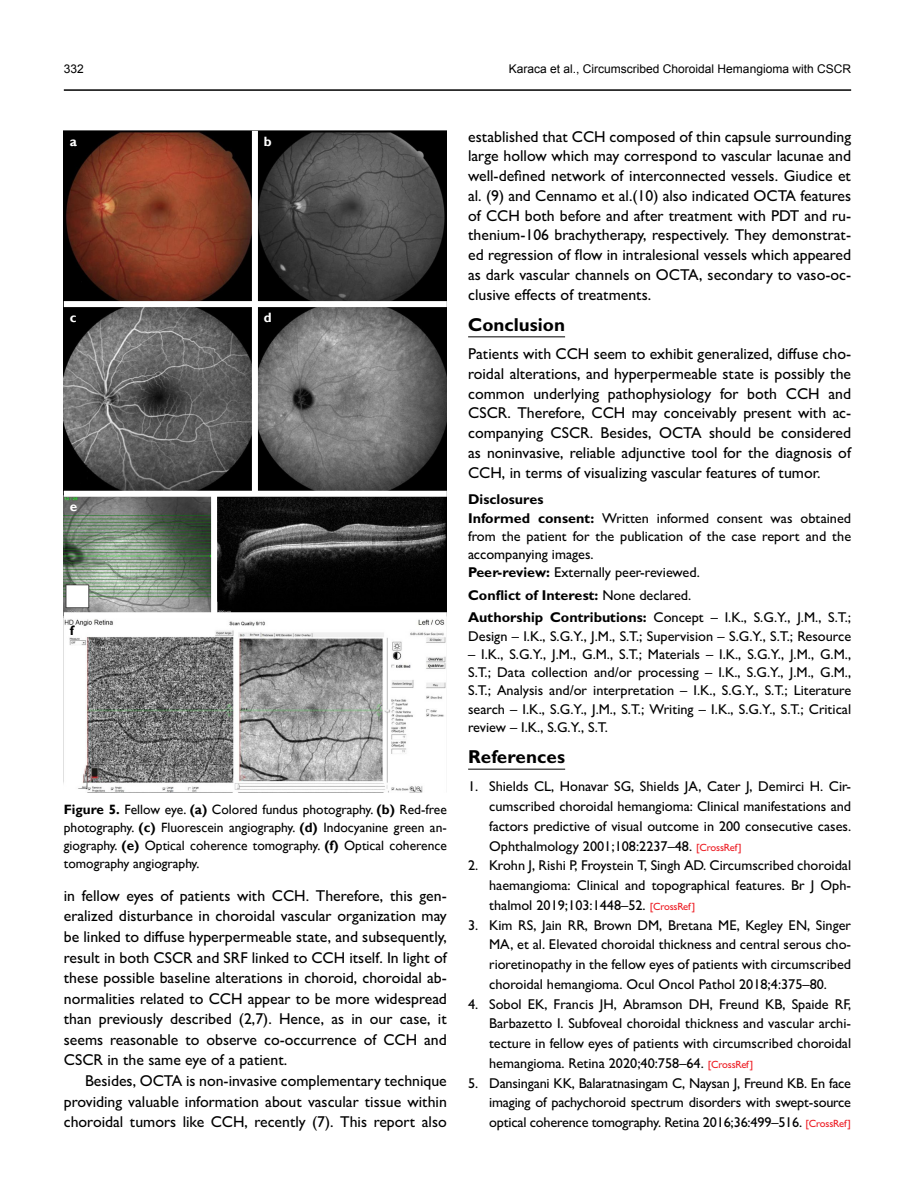
<style>
.page{position:relative;width:915px;height:1191px;background:#fff}
.page>*{position:absolute;margin:0;border:0;box-sizing:border-box;transform-origin:0 0}
.t1{font:700 18.75px "Gill Sans MT Pro";color:#000}
.t2{font:500 15.75px/19.8px "Gill Sans MT Pro";color:#000;text-align:justify}
.t3{font:500 14.25px/19.8px "Gill Sans MT Pro";color:#000;text-align:justify}
.t4{font:700 14.25px/22.5px "Gill Sans MT Pro";color:#000}
.t5{font:13.5px/18px "Gill Sans";color:#000;text-align:justify}
.t6{font:700 13.5px "Gill Sans";color:#fff}
.t7{font:700 13.5px "Gill Sans";color:#000}
.t8{font:12px "Arial";color:#000}
.s1{font-weight:700}
.s2{font-weight:500}
.s3{font-size:10.5px;color:#ed1d24}
</style>
<div class="page">
<hr style="left:64px;top:89px;width:786px;height:2px;background:#000">
<hr style="left:468px;top:336px;width:97px;height:1px;background:#000">
<hr style="left:468px;top:769px;width:97px;height:1px;background:#000">
<img style="left:64px;top:131px;width:382px;height:662px">
<div style="left:252px;top:131px;width:6px;height:364px;background:#fff"></div>
<div style="left:211px;top:494px;width:6px;height:123px;background:#fff"></div>
<div style="left:64px;top:301px;width:382px;height:6px;background:#fff"></div>
<div style="left:64px;top:491px;width:382px;height:6px;background:#fff"></div>
<div style="left:64px;top:612px;width:382px;height:6px;background:#fff"></div>
<p class="t8" style="left:64px;top:60px;width:22px">332</p>
<p class="t8" style="left:508px;top:60px;width:344px">Karaca et al., Circumscribed Choroidal Hemangioma with CSCR</p>
<p class="t6" style="left:70px;top:134px;width:9px">a</p>
<p class="t6" style="left:70px;top:310px;width:8px">c</p>
<p class="t6" style="left:70px;top:498px;width:9px">e</p>
<p class="t7" style="left:70px;top:622px;width:6px">f</p>
<p class="t6" style="left:264px;top:134px;width:9px">b</p>
<p class="t6" style="left:264px;top:310px;width:9px">d</p>
<p class="t5" style="left:64px;top:800px;width:384px"><span class="s1">Figure 5.</span> Fellow eye. <span class="s1">(a)</span> Colored fundus photography. <span class="s1">(b)</span> Red-free photography. <span class="s1">(c)</span> Fluorescein angiography. <span class="s1">(d)</span> Indocyanine green an&shy;giography. <span class="s1">(e)</span> Optical coherence tomography. <span class="s1">(f)</span> Optical coherence tomography angiography.</p>
<p class="t2" style="left:64px;top:885px;width:384px;line-height:20.5px">in fellow eyes of patients with CCH. Therefore, this gen&shy;eralized disturbance in choroidal vascular organization may be linked to diffuse hyperpermeable state, and subsequently, result in both CSCR and SRF linked to CCH itself. In light of these possible baseline alterations in choroid, choroidal ab&shy;normalities related to CCH appear to be more widespread than previously described (2,7). Hence, as in our case, it seems reasonable to observe co-occurrence of CCH and CSCR in the same eye of a patient.</p>
<p class="t2" style="left:64px;top:1070px;width:384px;line-height:20.5px;text-indent:21px">Besides, OCTA is non-invasive complementary technique providing valuable information about vascular tissue within choroidal tumors like CCH, recently (7). This report also</p>
<p class="t2" style="left:468px;top:126px;width:384px">established that CCH composed of thin capsule surrounding large hollow which may correspond to vascular lacunae and well-defined network of interconnected vessels. Giudice et al. (9) and Cennamo et al.(10) also indicated OCTA features of CCH both before and after treatment with PDT and ru&shy;thenium-106 brachytherapy, respectively. They demonstrat&shy;ed regression of flow in intralesional vessels which appeared as dark vascular channels on OCTA, secondary to vaso-oc&shy;clusive effects of treatments.</p>
<h1 class="t1" style="left:468px;top:313px;width:98px">Conclusion</h1>
<p class="t2" style="left:468px;top:344px;width:384px">Patients with CCH seem to exhibit generalized, diffuse cho&shy;roidal alterations, and hyperpermeable state is possibly the common underlying pathophysiology for both CCH and CSCR. Therefore, CCH may conceivably present with ac&shy;companying CSCR. Besides, OCTA should be considered as noninvasive, reliable adjunctive tool for the diagnosis of CCH, in terms of visualizing vascular features of tumor.</p>
<p class="t3" style="left:468px;top:490px;width:384px;line-height:18.3px;text-align:left"><span class="s1">Disclosures<br>Informed consent:</span> Written informed consent was obtained from the patient for the publication of the case report and the accompanying images.<br><span class="s1">Peer-review:</span> Externally peer-reviewed.</p>
<p class="t4" style="left:468px;top:583px;width:384px">Conflict of Interest: <span class="s2">None declared.<br></span>Authorship Contributions: <span class="s2">Concept – I.K., S.G.Y., J.M., S.T.;</span></p>
<p class="t3" style="left:468px;top:626px;width:384px">Design – I.K., S.G.Y., J.M., S.T.; Supervision – S.G.Y., S.T.; Resource</p>
<p class="t3" style="left:468px;top:645px;width:384px;line-height:18.3px">– I.K., S.G.Y., J.M., G.M., S.T.; Materials – I.K., S.G.Y., J.M., G.M., S.T.; Data collection and/or processing – I.K., S.G.Y., J.M., G.M., S.T.; Analysis and/or interpretation – I.K., S.G.Y., S.T.; Literature search – I.K., S.G.Y., J.M., S.T.; Writing – I.K., S.G.Y., S.T.; Critical review – I.K., S.G.Y., S.T.</p>
<h1 class="t1" style="left:468px;top:745px;width:98px">References</h1>
<p class="t3" style="left:489px;top:776px;width:363px;text-indent:-21px">1. Shields CL, Honavar SG, Shields JA, Cater J, Demirci H. Cir&shy;cumscribed choroidal hemangioma: Clinical manifestations and factors predictive of visual outcome in 200 consecutive cases.<br>Ophthalmology 2001;108:2237–48. <span class="s3">[CrossRef]</span></p>
<p class="t3" style="left:489px;top:855px;width:363px;text-indent:-21px">2. Krohn J, Rishi P, Froystein T, Singh AD. Circumscribed choroidal haemangioma: Clinical and topographical features. Br J Oph&shy;thalmol 2019;103:1448–52. <span class="s3">[CrossRef]</span></p>
<p class="t3" style="left:489px;top:915px;width:363px;text-indent:-21px">3. Kim RS, Jain RR, Brown DM, Bretana ME, Kegley EN, Singer MA, et al. Elevated choroidal thickness and central serous cho&shy;rioretinopathy in the fellow eyes of patients with circumscribed choroidal hemangioma. Ocul Oncol Pathol 2018;4:375–80.</p>
<p class="t3" style="left:489px;top:994px;width:363px;text-indent:-21px">4. Sobol EK, Francis JH, Abramson DH, Freund KB, Spaide RF, Barbazetto I. Subfoveal choroidal thickness and vascular archi&shy;tecture in fellow eyes of patients with circumscribed choroidal hemangioma. Retina 2020;40:758–64. <span class="s3">[CrossRef]</span></p>
<p class="t3" style="left:489px;top:1072px;width:363px;text-indent:-21px">5. Dansingani KK, Balaratnasingam C, Naysan J, Freund KB. En face imaging of pachychoroid spectrum disorders with swept-source optical coherence tomography. Retina 2016;36:499–516. <span class="s3">[CrossRef]</span></p>
</div>
